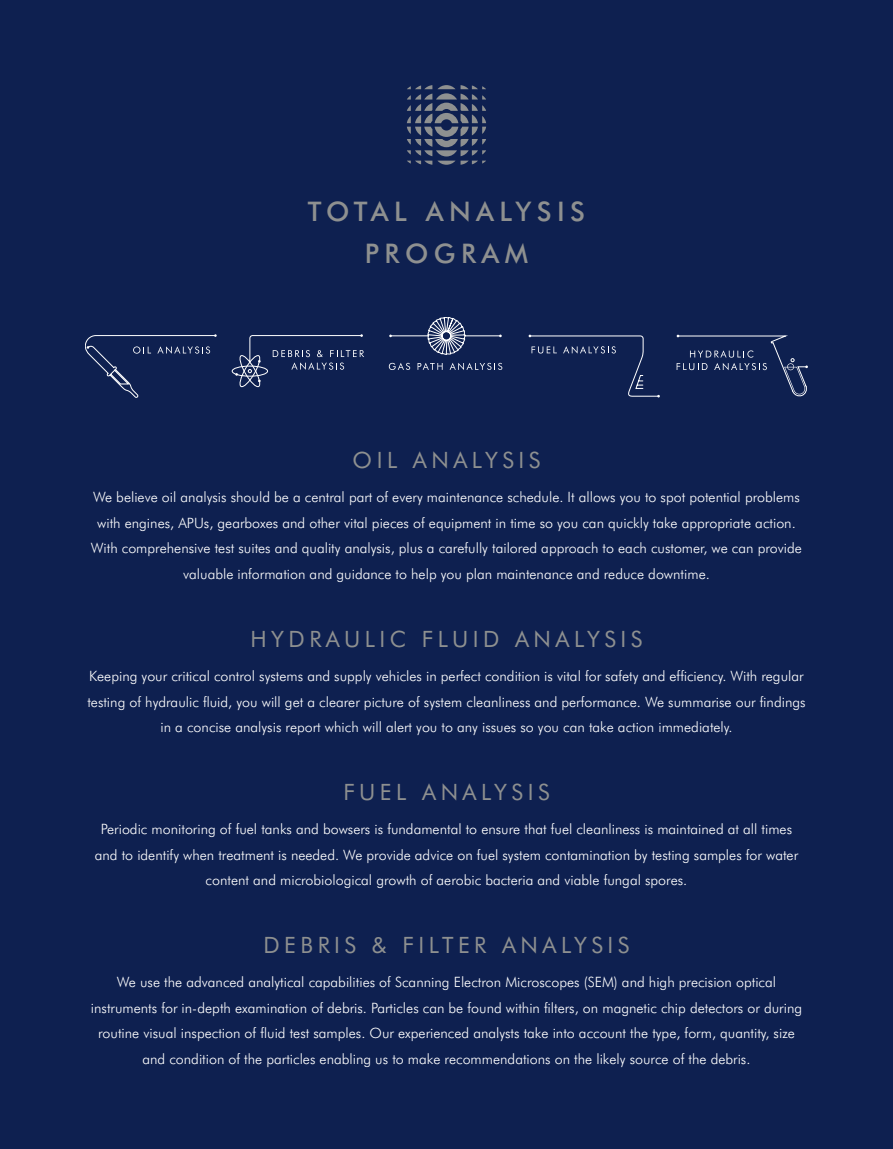
<style>
.page{position:relative;width:893px;height:1149px;background:#fff}
.page>*{position:absolute;margin:0;border:0;box-sizing:border-box;transform-origin:0 0}
.t1{font:500 27px/42px "Futura BT";letter-spacing:.2em;color:#8e9090;text-align:center}
.t2{font:22.5px "Futura BT";letter-spacing:.2em;color:#8e9090}
.t3{font:300 14.25px/25.5px "Futura BT";color:#fff;text-align:center}
</style>
<div class="page">
<div style="left:1px;top:0;width:892px;height:1148px;background:#0e2050"></div>
<svg style="left:407px;top:85px;width:79px;height:80px"></svg>
<svg style="left:85px;top:334px;width:132px;height:63px"></svg>
<svg style="left:529px;top:334px;width:131px;height:63px"></svg>
<div style="left:232px;top:365px;width:36px;height:11px;border:1px solid #fff;border-radius:50%"></div>
<svg style="left:235px;top:334px;width:129px;height:54px"></svg>
<svg style="left:677px;top:334px;width:131px;height:62px"></svg>
<svg style="left:389px;top:362px;width:21px;height:8px"></svg>
<svg style="left:418px;top:363px;width:25px;height:7px"></svg>
<svg style="left:450px;top:362px;width:52px;height:8px"></svg>
<svg style="left:389px;top:317px;width:113px;height:38px"></svg>
<h1 class="t1" style="left:308px;top:190px;width:279px">TOTAL ANALYSIS<br>PROGRAM</h1>
<h2 class="t2" style="left:353px;top:446px;width:189px">OIL ANALYSIS</h2>
<p class="t3" style="left:91px;top:484px;width:712px">We believe oil analysis should be a central part of every maintenance schedule. It allows you to spot potential problems with engines, APUs, gearboxes and other vital pieces of equipment in time so you can quickly take appropriate action.<br>With comprehensive test suites and quality analysis, plus a carefully tailored approach to each customer, we can provide valuable information and guidance to help you plan maintenance and reduce downtime.</p>
<h2 class="t2" style="left:250px;top:625px;width:394px">HYDRAULIC FLUID ANALYSIS</h2>
<p class="t3" style="left:87px;top:663px;width:720px">Keeping your critical control systems and supply vehicles in perfect condition is vital for safety and efficiency. With regular testing of hydraulic fluid, you will get a clearer picture of system cleanliness and performance. We summarise our findings in a concise analysis report which will alert you to any issues so you can take action immediately.</p>
<h2 class="t2" style="left:343px;top:778px;width:208px">FUEL ANALYSIS</h2>
<p class="t3" style="left:95px;top:816px;width:705px">Periodic monitoring of fuel tanks and bowsers is fundamental to ensure that fuel cleanliness is maintained at all times and to identify when treatment is needed. We provide advice on fuel system contamination by testing samples for water content and microbiological growth of aerobic bacteria and viable fungal spores.</p>
<h2 class="t2" style="left:263px;top:931px;width:367px">DEBRIS &amp; FILTER ANALYSIS</h2>
<p class="t3" style="left:91px;top:969px;width:713px">We use the advanced analytical capabilities of Scanning Electron Microscopes (SEM) and high precision optical instruments for in-depth examination of debris. Particles can be found within filters, on magnetic chip detectors or during routine visual inspection of fluid test samples. Our experienced analysts take into account the type, form, quantity, size and condition of the particles enabling us to make recommendations on the likely source of the debris.</p>
</div>
